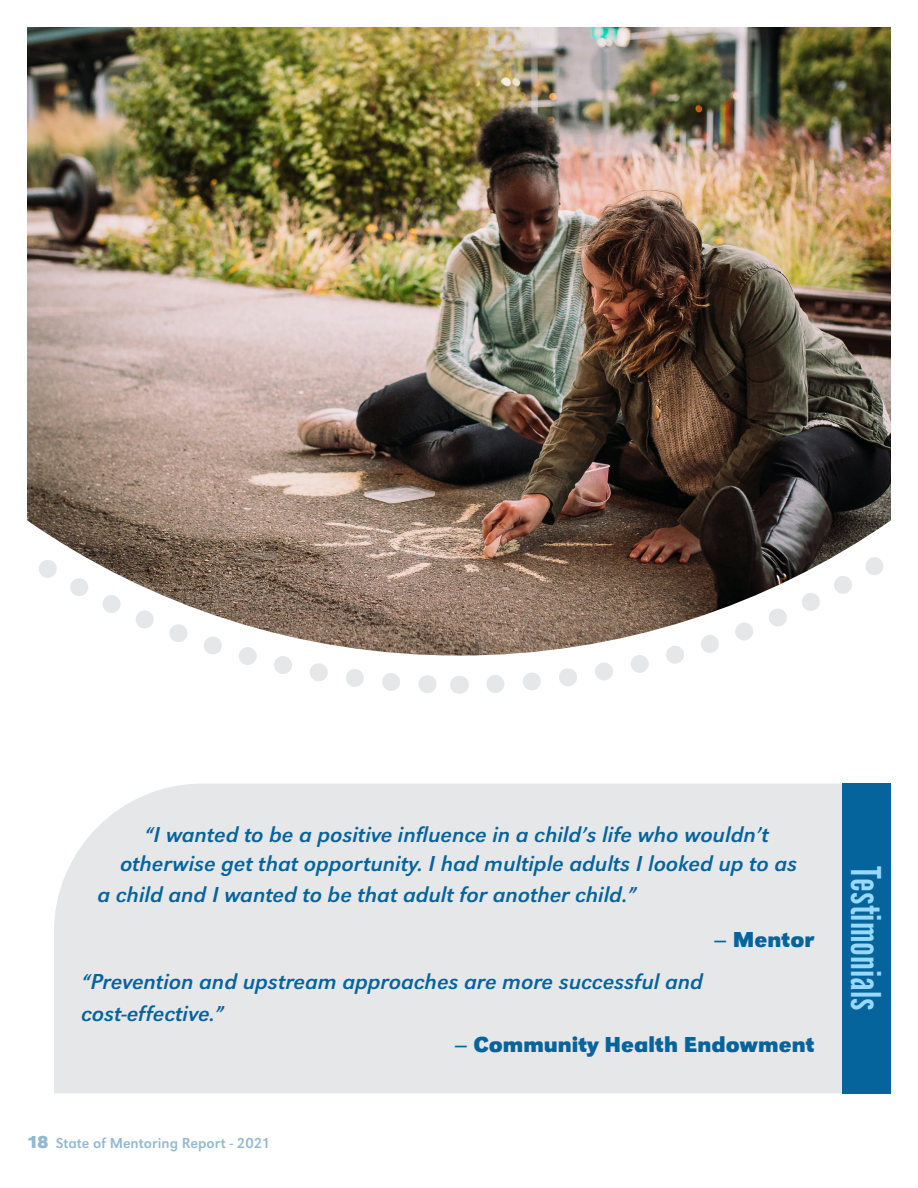
<style>
.page{position:relative;width:918px;height:1188px;background:#fff}
.page>*{position:absolute;margin:0;border:0;box-sizing:border-box;transform-origin:0 0}
.t1{font:45px "Alternate Got No 1 D";color:#99d9ff}
.t2{font:italic 22.5px/28.5px "URW Grotesk T";color:#05649c;text-align:center}
.t3{font:700 22.5px "URW Grotesk T";color:#05649c}
.t4{font:15px "URW Grotesk T";color:#8fb9d2}
.s1{font-weight:700;font-size:18px}
</style>
<div class="page">
<svg style="left:239px;top:656px;width:220px;height:38px"></svg>
<svg style="left:486px;top:656px;width:198px;height:37px"></svg>
<svg style="left:459px;top:676px;width:1px;height:18px"></svg>
<img style="left:27px;top:27px;width:864px;height:629px">
<div style="left:54px;top:784px;width:788px;height:310px;background:#e6e7e9"></div>
<div style="left:842px;top:784px;width:49px;height:310px;background:#05649c"></div>
<p class="t2" style="left:120px;top:820px;width:679px">“I wanted to be a positive influence in a child’s life who wouldn’t otherwise get that opportunity. I had multiple adults I looked up to as</p>
<p class="t2" style="left:98px;top:880px;width:541px">a child and I wanted to be that adult for another child.”</p>
<p class="t3" style="left:714px;top:927px;width:102px">– Mentor</p>
<p class="t2" style="left:81px;top:966px;width:623px;line-height:31.5px;text-align:left">“Prevention and upstream approaches are more successful and cost-effective.”</p>
<p class="t3" style="left:454px;top:1032px;width:362px">– Community Health Endowment</p>
<p class="t4" style="left:27px;top:1134px;width:244px"><span class="s1">18</span> State of Mentoring Report - 2021</p>
<p class="t1" style="left:889px;top:866px;width:146px;rotate:90deg">Testimonials</p>
</div>
